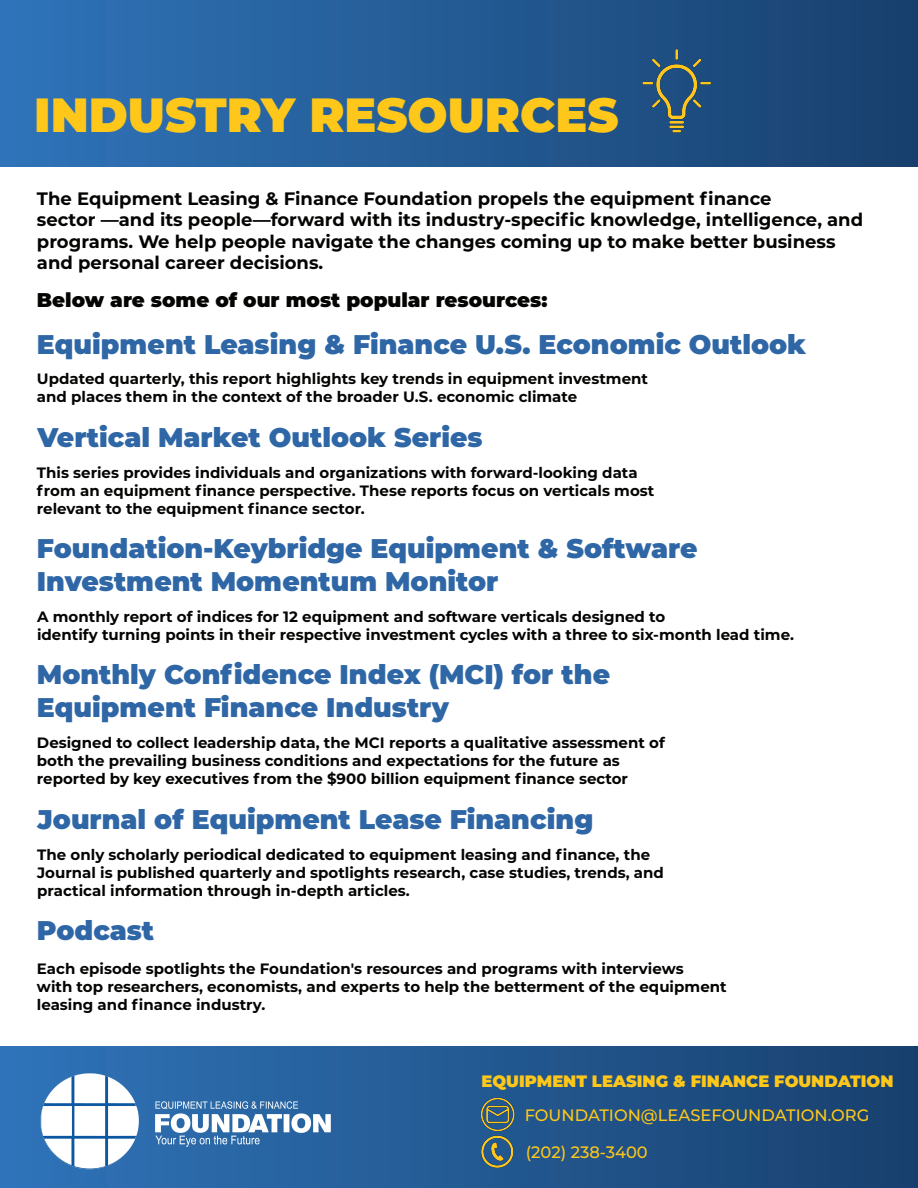
<style>
.page{position:relative;width:918px;height:1188px;background:#fff}
.page>*{position:absolute;margin:0;border:0;box-sizing:border-box;transform-origin:0 0}
.t1{font:900 47.85px "Montserrat";color:#fec71a}
.t2{font:900 27px/32.4px "Montserrat";color:#2f67a6}
.t3{font:900 19.8px "Montserrat";color:#040503}
.t4{font:700 18px/21.6px "Montserrat";color:#040503}
.t5{font:500 16.5px "Montserrat";color:#fec71a}
.t6{font:900 16.5px "Montserrat";color:#fec71a}
.t7{font:700 15px/18px "Montserrat";color:#040503}
</style>
<div class="page">
<div style="left:0;top:0;width:918px;height:167px;background:linear-gradient(to right,#2f74b9,#18406d)"></div>
<img style="left:628px;top:46px;width:108px;height:96px">
<div style="left:0;top:1047px;width:918px;height:141px;background:linear-gradient(to right,#2f74b9,#18406d)"></div>
<img style="left:468px;top:1085px;width:57px;height:53px">
<img style="left:469px;top:1126px;width:68px;height:57px">
<img style="left:36px;top:1067px;width:307px;height:102px">
<h1 class="t1" style="left:34px;top:79px;width:586px">INDUSTRY RESOURCES</h1>
<p class="t4" style="left:37px;top:186px;width:828px">The Equipment Leasing &amp; Finance Foundation propels the equipment finance<br>sector —and its people—forward with its industry-specific knowledge, intelligence, and programs. We help people navigate the changes coming up to make better business and personal career decisions.</p>
<h3 class="t3" style="left:37px;top:285px;width:512px">Below are some of our most popular resources:</h3>
<h2 class="t2" style="left:37px;top:326px;width:771px">Equipment Leasing &amp; Finance U.S. Economic Outlook</h2>
<p class="t7" style="left:37px;top:369px;width:613px">Updated quarterly, this report highlights key trends in equipment investment and places them in the context of the broader U.S. economic climate</p>
<h2 class="t2" style="left:37px;top:419px;width:447px">Vertical Market Outlook Series</h2>
<p class="t7" style="left:37px;top:463px;width:619px">This series provides individuals and organizations with forward-looking data from an equipment finance perspective. These reports focus on verticals most relevant to the equipment finance sector.</p>
<h2 class="t2" style="left:37px;top:531px;width:662px">Foundation-Keybridge Equipment &amp; Software<br>Investment Momentum Monitor</h2>
<p class="t7" style="left:37px;top:607px;width:759px">A monthly report of indices for 12 equipment and software verticals designed to<br>identify turning points in their respective investment cycles with a three to six-month lead time.</p>
<h2 class="t2" style="left:37px;top:657px;width:575px">Monthly Confidence Index (MCI) for the<br>Equipment Finance Industry</h2>
<p class="t7" style="left:37px;top:733px;width:629px">Designed to collect leadership data, the MCI reports a qualitative assessment of both the prevailing business conditions and expectations for the future as reported by key executives from the $900 billion equipment finance sector</p>
<h2 class="t2" style="left:38px;top:801px;width:557px">Journal of Equipment Lease Financing</h2>
<p class="t7" style="left:37px;top:845px;width:628px">The only scholarly periodical dedicated to equipment leasing and finance, the<br>Journal is published quarterly and spotlights research, case studies, trends, and practical information through in-depth articles.</p>
<h2 class="t2" style="left:37px;top:913px;width:119px">Podcast</h2>
<p class="t7" style="left:37px;top:959px;width:691px">Each episode spotlights the Foundation's resources and programs with interviews<br>with top researchers, economists, and experts to help the betterment of the equipment leasing and finance industry.</p>
<p class="t6" style="left:482px;top:1069px;width:414px">EQUIPMENT LEASING &amp; FINANCE FOUNDATION</p>
<p class="t5" style="left:525px;top:1103px;width:346px">FOUNDATION@LEASEFOUNDATION.ORG</p>
<p class="t5" style="left:526px;top:1141px;width:123px">(202) 238-3400</p>
</div>
